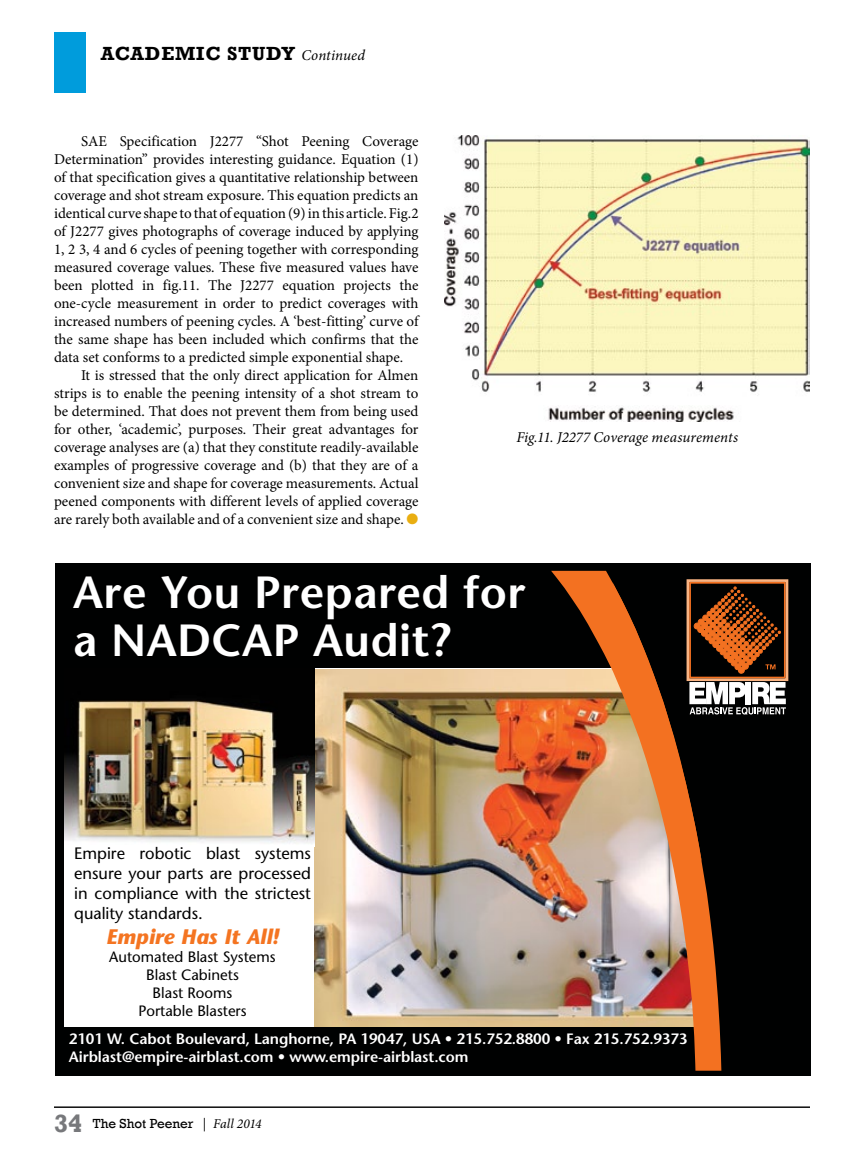
<style>
.page{position:relative;width:864px;height:1161px;background:#fff}
.page>*{position:absolute;margin:0;border:0;box-sizing:border-box;transform-origin:0 0}
.t1{font:600 45px/48px "Stone Sans Std";letter-spacing:.01em;color:#fff}
.t2{font:italic 700 21px "Stone Sans Std";color:#f47421}
.t3{font:700 19.5px "Rockwell";color:#000}
.t4{font:500 16.5px/19.8px "Stone Sans Std";color:#000;text-align:justify}
.t5{font:15px/18px "Minion Pro";letter-spacing:-.005em;color:#000;text-align:justify}
.t6{font:600 15px/18px "Stone Sans Std";letter-spacing:-.005em;color:#fff}
.t7{font:500 15px/18px "Stone Sans Std";color:#000;text-align:center}
.t8{font:italic 15px "Minion Pro";color:#000}
.t9{font:13.5px "Rockwell";color:#000}
.s1{font-family:"Rockwell";font-weight:700;font-style:normal;font-size:19.5px}
.s2{color:#e9ae11}
.s3{font-weight:700;font-size:25.5px;color:#77787b}
.s4{font-family:"Minion Pro"}
.s5{font-family:"Minion Pro";font-style:italic}
</style>
<div class="page">
<div style="left:54px;top:32px;width:31px;height:60px;background:#009cdc"></div>
<hr style="left:54px;top:1107px;width:756px;height:1px;background:#000">
<img style="left:444px;top:135px;width:365px;height:286px">
<div style="left:55px;top:563px;width:756px;height:513px;background:#000101"></div>
<div style="left:64px;top:572px;width:738px;height:495px;background:#fff"></div>
<img style="left:315px;top:670px;width:236px;height:357px">
<img style="left:64px;top:668px;width:250px;height:176px">
<div style="left:61px;top:1027px;width:745px;height:43px;background:#000101"></div>
<div style="left:60px;top:563px;width:594px;height:105px;background:#000101"></div>
<div style="left:721px;top:572px;width:81px;height:499px;background:#000101"></div>
<img style="left:551px;top:571px;width:170px;height:500px">
<div style="left:687px;top:579px;width:101px;height:102px;border:3px solid #fab483"></div>
<svg style="left:612px;top:582px;width:174px;height:280px;background:#66432a"></svg>
<h3 class="t3" style="left:101px;top:42px;width:16px">ACA</h3>
<h3 class="t3" style="left:145px;top:42px;width:32px">DEMIC</h3>
<p class="t8" style="left:227px;top:45px;width:139px"><span class="s1">STUDY</span> Continued</p>
<p class="t5" style="left:54px;top:132px;width:366px;text-indent:27px">SAE Specification J2277 “Shot Peening Coverage Determination” provides interesting guidance. Equation (1) of that specification gives a quantitative relationship between coverage and shot stream exposure. This equation predicts an identical curve shape to that of equation (9) in this article. Fig.2 of J2277 gives photographs of coverage induced by applying 1, 2 3, 4 and 6 cycles of peening together with corresponding measured coverage values. These five measured values have been plotted in fig.11. The J2277 equation projects the one-cycle measurement in order to predict coverages with increased numbers of peening cycles. A ‘best-fitting’ curve of the same shape has been included which confirms that the data set conforms to a predicted simple exponential shape.</p>
<p class="t5" style="left:54px;top:366px;width:366px;text-indent:27px">It is stressed that the only direct application for Almen strips is to enable the peening intensity of a shot stream to be determined. That does not prevent them from being used for other, ‘academic’, purposes. Their great advantages for coverage analyses are (a) that they constitute readily-available examples of progressive coverage and (b) that they are of a convenient size and shape for coverage measurements. Actual peened components with different levels of applied coverage are rarely both available and of a convenient size and shape. <span class="s2">●</span></p>
<p class="t8" style="left:516px;top:427px;width:223px">Fig.11. J2277 Coverage measurements</p>
<h1 class="t1" style="left:73px;top:568px;width:454px">Are You Prepared for a NADCAP Audit?</h1>
<p class="t4" style="left:74px;top:844px;width:238px">Empire robotic blast systems ensure your parts are processed in compliance with the strictest quality standards.</p>
<h2 class="t2" style="left:106px;top:924px;width:174px">Empire Has It All!</h2>
<p class="t7" style="left:109px;top:948px;width:168px">Automated Blast Systems<br>Blast Cabinets<br>Blast Rooms<br>Portable Blasters</p>
<p class="t6" style="left:69px;top:1030px;width:620px">2101 W. Cabot Boulevard, Langhorne, PA 19047, USA • 215.752.8800 • Fax 215.752.9373<br>Airblast@empire-airblast.com • www.empire-airblast.com</p>
<p class="t9" style="left:54px;top:1115px;width:209px"><span class="s3">34</span> The Shot Peener <span class="s4">|</span> <span class="s5">Fall 2014</span></p>
</div>
